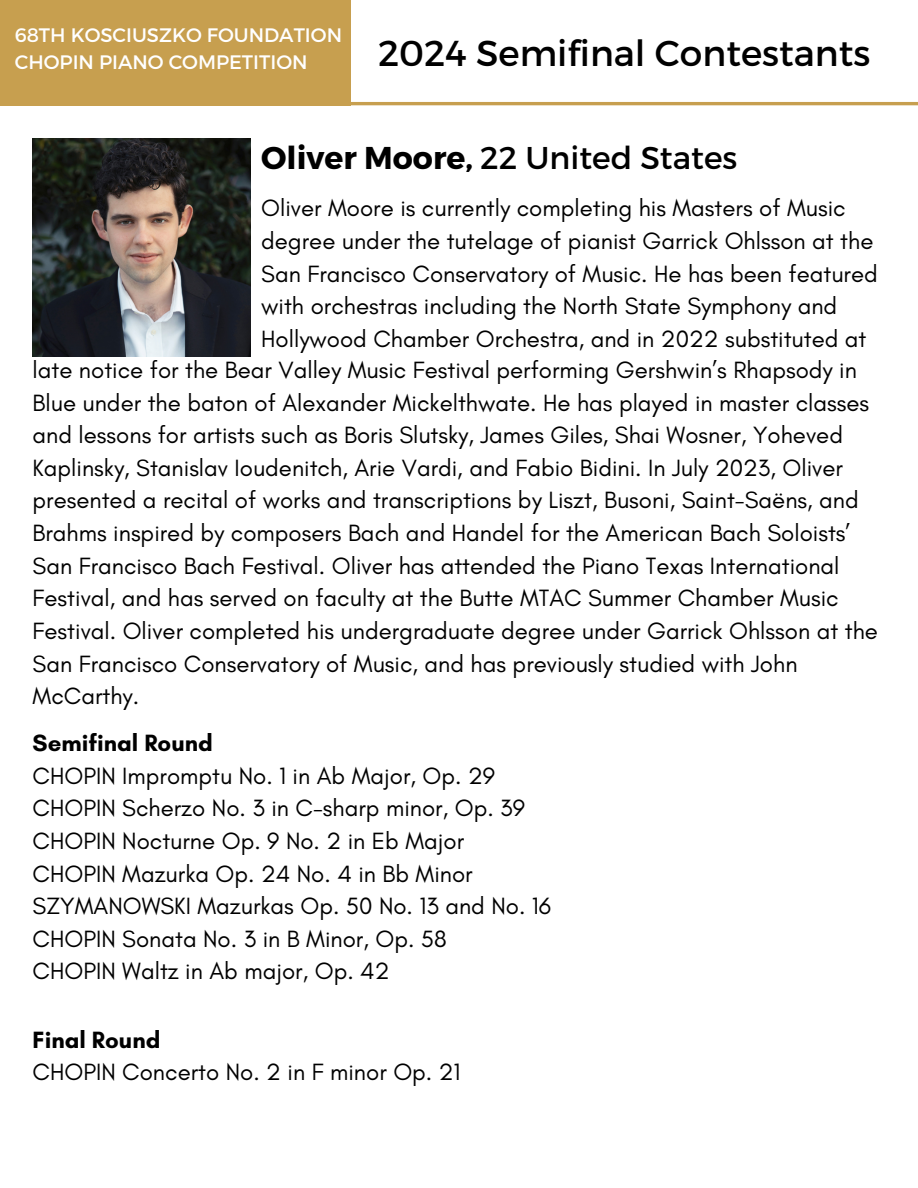
<style>
.page{position:relative;width:918px;height:1188px;background:#fff}
.page>*{position:absolute;margin:0;border:0;box-sizing:border-box;transform-origin:0 0}
.t1{font:36px "Montserrat";color:#000}
.t2{font:31.5px "Montserrat";color:#000}
.t3{font:24px/32.7px "Glacial Indifference";color:#000}
.t4{font:19.5px "Montserrat";color:#fff}
.s1{font-weight:700}
</style>
<div class="page">
<div style="left:0;top:0;width:350px;height:105px;background:#c79f4f"></div>
<hr style="left:327px;top:102px;width:591px;height:3px;background:#c79f4f">
<img style="left:33px;top:139px;width:218px;height:218px">
<p class="t4" style="left:15px;top:22px;width:329px">68TH KOSCIUSZKO FOUNDATION</p>
<h1 class="t4" style="left:15px;top:49px;width:294px">CHOPIN PIANO COMPETITION</h1>
<p class="t1" style="left:378px;top:30px;width:494px">2024 Semifinal Contestants</p>
<h2 class="t2" style="left:261px;top:137px;width:478px"><span class="s1">Oliver Moore,</span> 22 United States</h2>
<h3 class="t3" style="left:261px;top:192px;width:618px">Oliver Moore is currently completing his Masters of Music degree under the tutelage of pianist Garrick Ohlsson at the San Francisco Conservatory of Music. He has been featured with orchestras including the North State Symphony and Hollywood Chamber Orchestra, and in 2022 substituted at</h3>
<h3 class="t3" style="left:33px;top:353px;width:847px">late notice for the Bear Valley Music Festival performing Gershwin’s Rhapsody in Blue under the baton of Alexander Mickelthwate. He has played in master classes and lessons for artists such as Boris Slutsky, James Giles, Shai Wosner, Yoheved Kaplinsky, Stanislav Ioudenitch, Arie Vardi, and Fabio Bidini. In July 2023, Oliver presented a recital of works and transcriptions by Liszt, Busoni, Saint-Saëns, and Brahms inspired by composers Bach and Handel for the American Bach Soloists’ San Francisco Bach Festival. Oliver has attended the Piano Texas International Festival, and has served on faculty at the Butte MTAC Summer Chamber Music Festival. Oliver completed his undergraduate degree under Garrick Ohlsson at the San Francisco Conservatory of Music, and has previously studied with John McCarthy.</h3>
<h3 class="t3" style="left:33px;top:726px;width:520px"><span class="s1">Semifinal Round<br></span>CHOPIN Impromptu No. 1 in Ab Major, Op. 29<br>CHOPIN Scherzo No. 3 in C-sharp minor, Op. 39<br>CHOPIN Nocturne Op. 9 No. 2 in Eb Major CHOPIN Mazurka Op. 24 No. 4 in Bb Minor SZYMANOWSKI Mazurkas Op. 50 No. 13 and No. 16<br>CHOPIN Sonata No. 3 in B Minor, Op. 58<br>CHOPIN Waltz in Ab major, Op. 42</h3>
<h3 class="t3" style="left:33px;top:1023px;width:429px"><span class="s1">Final Round<br></span>CHOPIN Concerto No. 2 in F minor Op. 21</h3>
</div>
